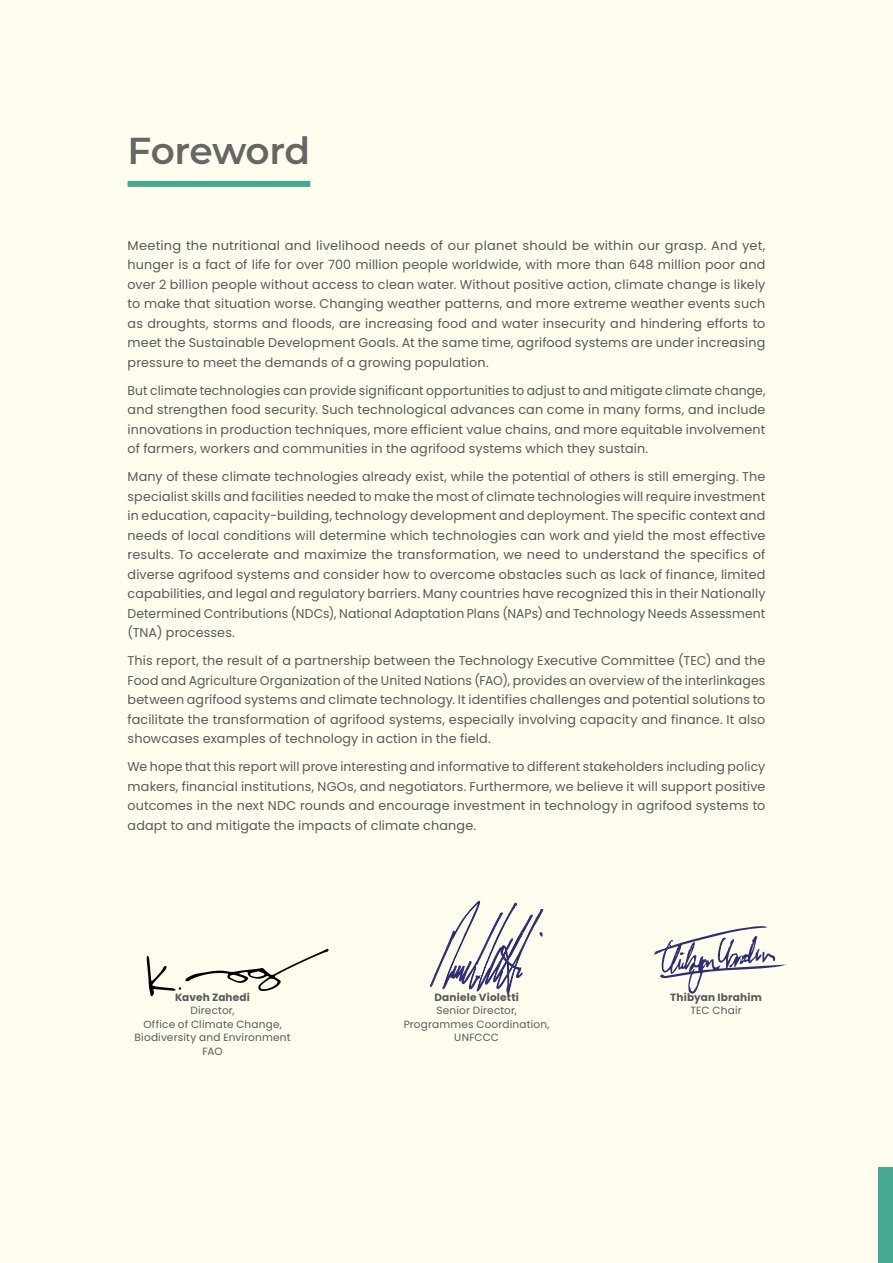
<style>
.page{position:relative;width:893px;height:1263px;background:#fffded}
.page>*{position:absolute;margin:0;border:0;box-sizing:border-box;transform-origin:0 0}
.t1{font:600 37.5px "Montserrat";letter-spacing:-.02em;color:#666}
.t2{font:12.75px/19.5px "Poppins";letter-spacing:.01em;color:#58595b;text-align:justify}
.t3{font:10.5px/13.5px "Poppins";letter-spacing:.02em;color:#58595b;text-align:center}
.t4{font:700 10.5px "Poppins";letter-spacing:.02em;color:#58595b}
</style>
<div class="page">
<div style="left:879px;top:1167px;width:14px;height:96px;background:#47a891"></div>
<div style="left:128px;top:181px;width:182px;height:6px;background:#47a891"></div>
<svg style="left:430px;top:900px;width:113px;height:95px"></svg>
<svg style="left:654px;top:926px;width:132px;height:68px"></svg>
<svg style="left:147px;top:949px;width:182px;height:47px"></svg>
<h1 class="t1" style="left:128px;top:124px;width:184px">Foreword</h1>
<p class="t2" style="left:128px;top:235px;width:639px">Meeting the nutritional and livelihood needs of our planet should be within our grasp. And yet, hunger is a fact of life for over 700 million people worldwide, with more than 648 million poor and over 2 billion people without access to clean water. Without positive action, climate change is likely to make that situation worse. Changing weather patterns, and more extreme weather events such as droughts, storms and floods, are increasing food and water insecurity and hindering efforts to meet the Sustainable Development Goals. At the same time, agrifood systems are under increasing pressure to meet the demands of a growing population.</p>
<p class="t2" style="left:128px;top:380px;width:639px">But climate technologies can provide significant opportunities to adjust to and mitigate climate change, and strengthen food security. Such technological advances can come in many forms, and include innovations in production techniques, more efficient value chains, and more equitable involvement of farmers, workers and communities in the agrifood systems which they sustain.</p>
<p class="t2" style="left:128px;top:467px;width:639px">Many of these climate technologies already exist, while the potential of others is still emerging. The specialist skills and facilities needed to make the most of climate technologies will require investment in education, capacity-building, technology development and deployment. The specific context and needs of local conditions will determine which technologies can work and yield the most effective results. To accelerate and maximize the transformation, we need to understand the specifics of diverse agrifood systems and consider how to overcome obstacles such as lack of finance, limited capabilities, and legal and regulatory barriers. Many countries have recognized this in their Nationally Determined Contributions (NDCs), National Adaptation Plans (NAPs) and Technology Needs Assessment (TNA) processes.</p>
<p class="t2" style="left:128px;top:651px;width:639px">This report, the result of a partnership between the Technology Executive Committee (TEC) and the Food and Agriculture Organization of the United Nations (FAO), provides an overview of the interlinkages between agrifood systems and climate technology. It identifies challenges and potential solutions to facilitate the transformation of agrifood systems, especially involving capacity and finance. It also showcases examples of technology in action in the field.</p>
<p class="t2" style="left:128px;top:757px;width:639px">We hope that this report will prove interesting and informative to different stakeholders including policy makers, financial institutions, NGOs, and negotiators. Furthermore, we believe it will support positive outcomes in the next NDC rounds and encourage investment in technology in agrifood systems to adapt to and mitigate the impacts of climate change.</p>
<p class="t4" style="left:175px;top:991px;width:76px">Kaveh Zahedi</p>
<p class="t3" style="left:135px;top:1004px;width:158px">Director,<br>Office of Climate Change,<br>Biodiversity and Environment<br>FAO</p>
<p class="t4" style="left:434px;top:991px;width:86px">Daniele Violetti</p>
<p class="t3" style="left:404px;top:1004px;width:147px">Senior Director,<br>Programmes Coordination,<br>UNFCCC</p>
<p class="t4" style="left:670px;top:991px;width:93px">Thibyan Ibrahim</p>
<p class="t3" style="left:690px;top:1004px;width:53px">TEC Chair</p>
</div>
